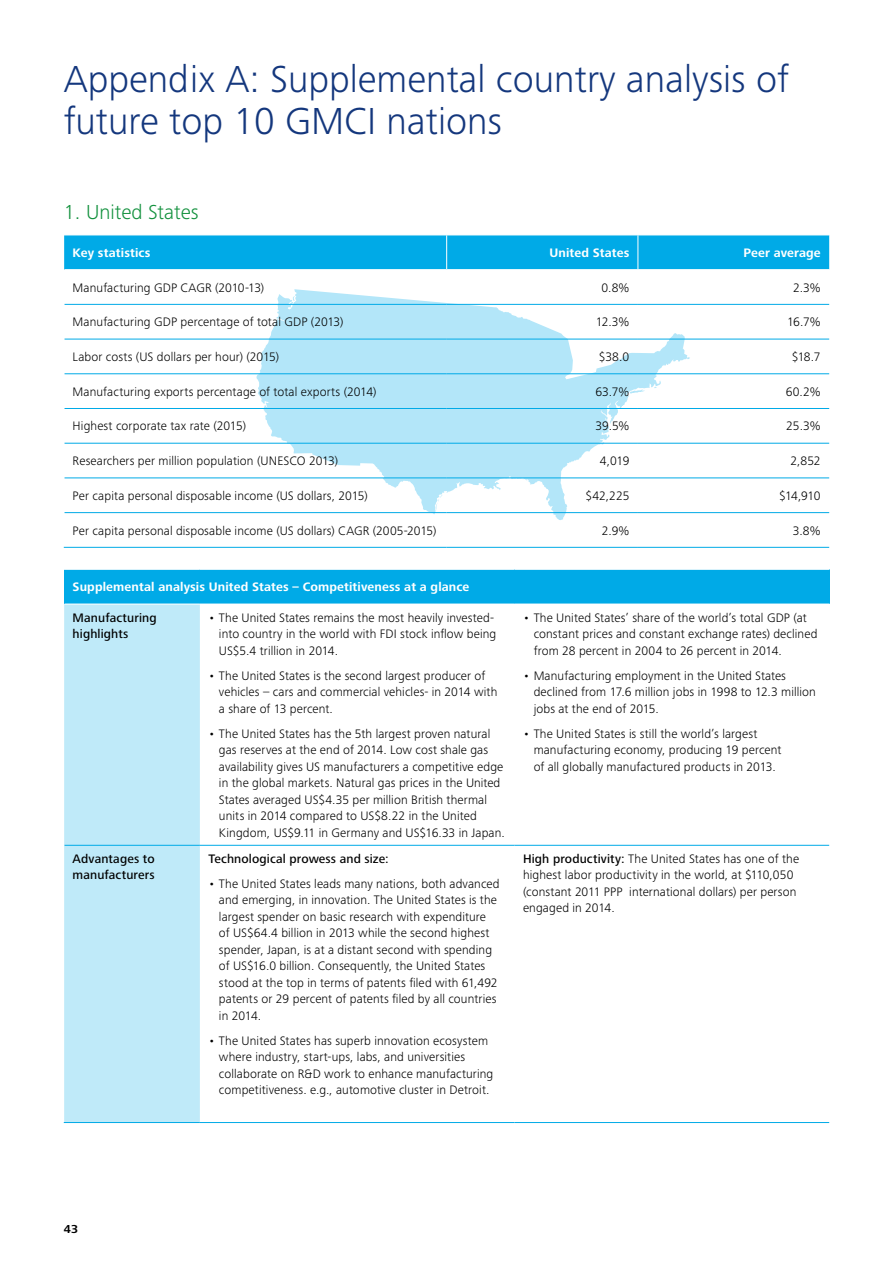
<style>
.page{position:relative;width:893px;height:1263px;background:#fff}
.page>*{position:absolute;margin:0;border:0;box-sizing:border-box;transform-origin:0 0}
.t1{font:300 39px/42px "Frutiger Next Pro";color:#14377d}
.t2{font:300 21px "Frutiger Next Pro";color:#13913e}
.t3{font:300 12.75px/16.5px "Frutiger Next Pro";letter-spacing:.005em;color:#000}
.t4{font:700 12.75px "Frutiger Next Pro";letter-spacing:.01em;color:#fff}
.t5{font:500 12.75px/16.5px "Frutiger Next Pro";letter-spacing:.01em;color:#000}
.t6{font:700 12px "Frutiger Next Pro";color:#000}
.s1{font-weight:500}
</style>
<div class="page">
<svg style="left:257px;top:289px;width:433px;height:231px;fill:#b3e6f9"></svg>
<div style="left:64px;top:236px;width:765px;height:34px;background:#00aae7"></div>
<hr style="left:446px;top:235px;width:1px;height:34px;background:#fff">
<hr style="left:638px;top:235px;width:1px;height:34px;background:#fff">
<hr style="left:65px;top:269px;width:382px;height:1px;background:#fff">
<hr style="left:447px;top:269px;width:191px;height:1px;background:#fff">
<hr style="left:638px;top:269px;width:192px;height:1px;background:#fff">
<hr style="left:65px;top:304px;width:382px;height:1px;background:#00aae7">
<hr style="left:447px;top:304px;width:191px;height:1px;background:#00aae7">
<hr style="left:638px;top:304px;width:191px;height:1px;background:#00aae7">
<hr style="left:65px;top:339px;width:382px;height:1px;background:#00aae7">
<hr style="left:447px;top:339px;width:191px;height:1px;background:#00aae7">
<hr style="left:638px;top:339px;width:191px;height:1px;background:#00aae7">
<hr style="left:65px;top:373px;width:382px;height:1px;background:#00aae7">
<hr style="left:447px;top:373px;width:191px;height:1px;background:#00aae7">
<hr style="left:638px;top:373px;width:191px;height:1px;background:#00aae7">
<hr style="left:65px;top:408px;width:382px;height:1px;background:#00aae7">
<hr style="left:447px;top:408px;width:191px;height:1px;background:#00aae7">
<hr style="left:638px;top:408px;width:191px;height:1px;background:#00aae7">
<hr style="left:65px;top:443px;width:382px;height:1px;background:#00aae7">
<hr style="left:447px;top:443px;width:191px;height:1px;background:#00aae7">
<hr style="left:638px;top:443px;width:191px;height:1px;background:#00aae7">
<hr style="left:65px;top:477px;width:382px;height:1px;background:#00aae7">
<hr style="left:447px;top:477px;width:191px;height:1px;background:#00aae7">
<hr style="left:638px;top:477px;width:191px;height:1px;background:#00aae7">
<hr style="left:65px;top:512px;width:382px;height:1px;background:#00aae7">
<hr style="left:447px;top:512px;width:191px;height:1px;background:#00aae7">
<hr style="left:638px;top:512px;width:191px;height:1px;background:#00aae7">
<hr style="left:64px;top:547px;width:383px;height:1px;background:#00aae7">
<hr style="left:447px;top:547px;width:191px;height:1px;background:#00aae7">
<hr style="left:638px;top:547px;width:191px;height:1px;background:#00aae7">
<div style="left:64px;top:569px;width:765px;height:35px;background:#00aae7"></div>
<div style="left:64px;top:604px;width:136px;height:518px;background:#bfeaf9"></div>
<hr style="left:64px;top:569px;width:136px;height:1px;background:#fff">
<hr style="left:200px;top:569px;width:314px;height:1px;background:#fff">
<hr style="left:514px;top:569px;width:316px;height:1px;background:#fff">
<hr style="left:65px;top:604px;width:135px;height:1px;background:#fff">
<hr style="left:65px;top:845px;width:135px;height:1px;background:#00aae7">
<hr style="left:200px;top:845px;width:314px;height:1px;background:#00aae7">
<hr style="left:514px;top:845px;width:315px;height:1px;background:#00aae7">
<hr style="left:64px;top:1122px;width:136px;height:1px;background:#00aae7">
<hr style="left:200px;top:1122px;width:314px;height:1px;background:#00aae7">
<hr style="left:514px;top:1122px;width:315px;height:1px;background:#00aae7">
<p class="t1" style="left:64px;top:58px;width:727px">Appendix A: Supplemental country analysis of future top 10 GMCI nations</p>
<p class="t2" style="left:64px;top:200px;width:136px">1. United States</p>
<p class="t4" style="left:73px;top:245px;width:79px">Key statistics</p>
<p class="t4" style="left:549px;top:245px;width:81px">United States</p>
<p class="t4" style="left:743px;top:245px;width:79px">Peer average</p>
<p class="t3" style="left:73px;top:279px;width:193px">Manufacturing GDP CAGR (2010-13)</p>
<p class="t3" style="left:601px;top:279px;width:30px">0.8%</p>
<p class="t3" style="left:793px;top:279px;width:29px">2.3%</p>
<p class="t3" style="left:73px;top:314px;width:272px">Manufacturing GDP percentage of total GDP (2013)</p>
<p class="t3" style="left:596px;top:314px;width:35px">12.3%</p>
<p class="t3" style="left:787px;top:314px;width:35px">16.7%</p>
<p class="t3" style="left:73px;top:348px;width:208px">Labor costs (US dollars per hour) (2015)</p>
<p class="t3" style="left:599px;top:348px;width:32px">$38.0</p>
<p class="t3" style="left:792px;top:348px;width:30px">$18.7</p>
<p class="t3" style="left:73px;top:383px;width:305px">Manufacturing exports percentage of total exports (2014)</p>
<p class="t3" style="left:595px;top:383px;width:36px">63.7%</p>
<p class="t3" style="left:786px;top:383px;width:36px">60.2%</p>
<p class="t3" style="left:73px;top:418px;width:175px">Highest corporate tax rate (2015)</p>
<p class="t3" style="left:595px;top:418px;width:36px">39.5%</p>
<p class="t3" style="left:786px;top:418px;width:36px">25.3%</p>
<p class="t3" style="left:73px;top:453px;width:267px">Researchers per million population (UNESCO 2013)</p>
<p class="t3" style="left:600px;top:453px;width:31px">4,019</p>
<p class="t3" style="left:790px;top:453px;width:32px">2,852</p>
<p class="t3" style="left:73px;top:487px;width:297px">Per capita personal disposable income (US dollars, 2015)</p>
<p class="t3" style="left:585px;top:487px;width:46px">$42,225</p>
<p class="t3" style="left:779px;top:487px;width:43px">$14,910</p>
<p class="t3" style="left:73px;top:522px;width:365px">Per capita personal disposable income (US dollars) CAGR (2005-2015)</p>
<p class="t3" style="left:602px;top:522px;width:29px">2.9%</p>
<p class="t3" style="left:793px;top:522px;width:29px">3.8%</p>
<p class="t4" style="left:73px;top:580px;width:398px">Supplemental analysis United States – Competitiveness at a glance</p>
<p class="t5" style="left:73px;top:609px;width:85px">Manufacturing highlights</p>
<p class="t3" style="left:219px;top:609px;width:279px;text-indent:-11px">• The United States remains the most heavily invested&shy;into country in the world with FDI stock inflow being<br>US$5.4 trillion in 2014.</p>
<p class="t3" style="left:219px;top:667px;width:280px;text-indent:-11px">• The United States is the second largest producer of vehicles – cars and commercial vehicles- in 2014 with a share of 13 percent.</p>
<p class="t3" style="left:219px;top:725px;width:287px;text-indent:-11px">• The United States has the 5th largest proven natural gas reserves at the end of 2014. Low cost shale gas availability gives US manufacturers a competitive edge in the global markets. Natural gas prices in the United States averaged US$4.35 per million British thermal units in 2014 compared to US$8.22 in the United Kingdom, US$9.11 in Germany and US$16.33 in Japan.</p>
<p class="t5" style="left:73px;top:850px;width:84px">Advantages to manufacturers</p>
<p class="t5" style="left:208px;top:850px;width:182px">Technological prowess and size:</p>
<p class="t3" style="left:219px;top:875px;width:282px;text-indent:-11px">• The United States leads many nations, both advanced and emerging, in innovation. The United States is the largest spender on basic research with expenditure of US$64.4 billion in 2013 while the second highest spender, Japan, is at a distant second with spending of US$16.0 billion. Consequently, the United States stood at the top in terms of patents filed with 61,492 patents or 29 percent of patents filed by all countries in 2014.</p>
<p class="t3" style="left:219px;top:1032px;width:276px;text-indent:-11px">• The United States has superb innovation ecosystem where industry, start-ups, labs, and universities collaborate on R&amp;D work to enhance manufacturing competitiveness. e.g., automotive cluster in Detroit.</p>
<p class="t3" style="left:534px;top:609px;width:285px;text-indent:-11px">• The United States’ share of the world’s total GDP (at constant prices and constant exchange rates) declined from 28 percent in 2004 to 26 percent in 2014.</p>
<p class="t3" style="left:534px;top:667px;width:284px;text-indent:-11px">• Manufacturing employment in the United States declined from 17.6 million jobs in 1998 to 12.3 million jobs at the end of 2015.</p>
<p class="t3" style="left:534px;top:725px;width:249px;text-indent:-11px">• The United States is still the world’s largest manufacturing economy, producing 19 percent of all globally manufactured products in 2013.</p>
<p class="t3" style="left:523px;top:850px;width:278px"><span class="s1">High productivity:</span> The United States has one of the highest labor productivity in the world, at $110,050 (constant 2011 PPP international dollars) per person engaged in 2014.</p>
<p class="t6" style="left:64px;top:1222px;width:16px">43</p>
</div>
